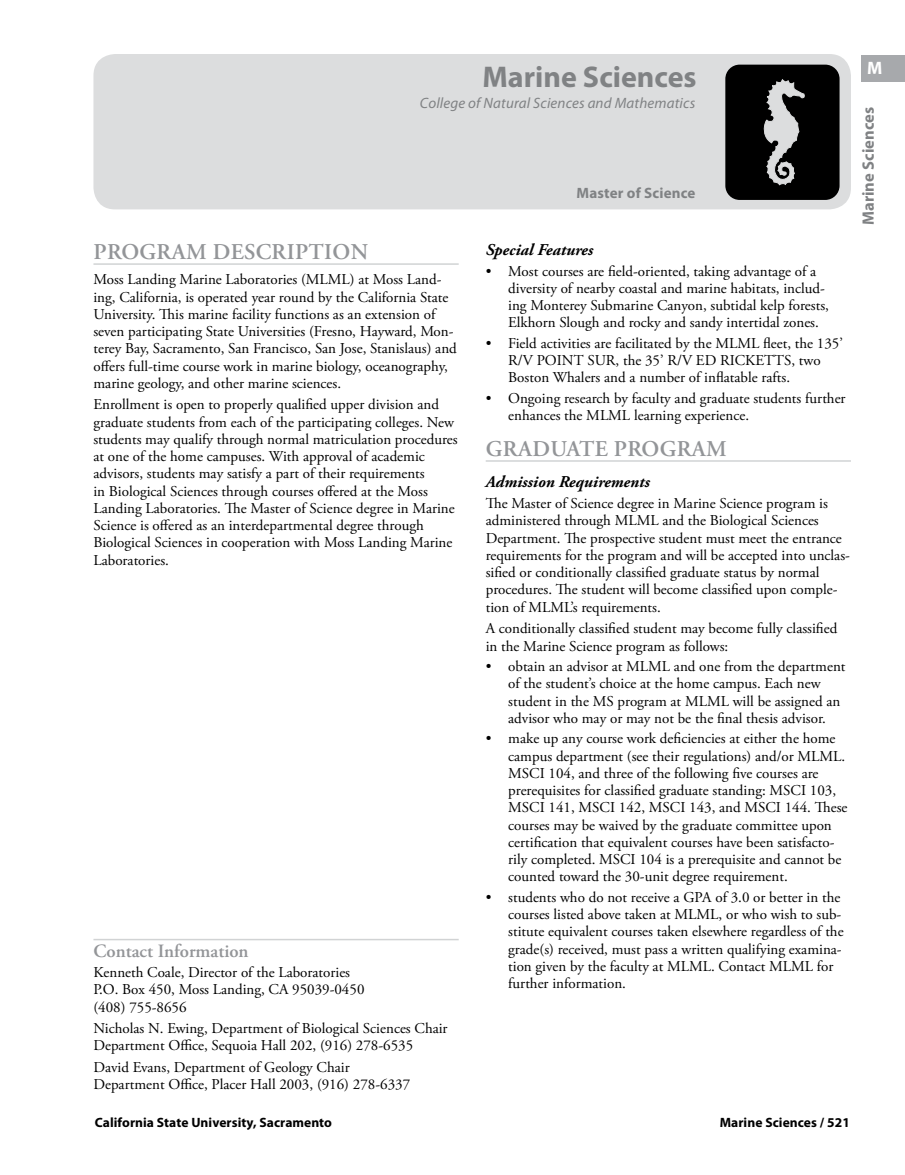
<style>
.page{position:relative;width:905px;height:1175px;background:#fff}
.page>*{position:absolute;margin:0;border:0;box-sizing:border-box;transform-origin:0 0}
.t1{font:700 30px "Myriad Pro";color:#808284}
.t2{font:600 22.5px "Adobe Garamond Pro";letter-spacing:.015em;color:#939598}
.t3{font:600 18.75px "Adobe Garamond Pro";color:#939598}
.t4{font:700 18px "Myriad Pro";color:#fff}
.t5{font:italic 700 16.5px "Adobe Garamond Pro";color:#000}
.t6{font:700 16.5px "Myriad Pro";color:#808284}
.t7{font:15px/17.2px "Adobe Garamond Pro";color:#000}
.t8{font:italic 15px "Myriad Pro";letter-spacing:.01em;color:#808284}
.t9{font:700 15px "Myriad Pro";letter-spacing:.01em;color:#808284}
.t10{font:700 13.5px "Myriad Pro";letter-spacing:.005em;color:#000}
</style>
<div class="page">
<div style="left:861px;top:55px;width:43px;height:27px;background:#a7a9ac"></div>
<hr style="left:93px;top:263px;width:365px;height:2px;background:#d1d3d4">
<hr style="left:485px;top:460px;width:365px;height:2px;background:#d1d3d4">
<hr style="left:93px;top:938px;width:365px;height:2px;background:#d1d3d4">
<div style="left:93px;top:54px;width:757px;height:155px;background:#dcddde;border-radius:22px"></div>
<div style="left:725px;top:65px;width:114px;height:135px;background:#000;border-radius:14px"></div>
<svg style="left:763px;top:79px;width:42px;height:106px"></svg>
<h1 class="t1" style="left:482px;top:57px;width:216px">Marine Sciences</h1>
<p class="t8" style="left:420px;top:94px;width:277px">College of Natural Sciences and Mathematics</p>
<h2 class="t2" style="left:94px;top:239px;width:276px">PROGRAM DESCRIPTION</h2>
<p class="t7" style="left:93px;top:271px;width:365px">Moss Landing Marine Laboratories (MLML) at Moss Land&shy;ing, California, is operated year round by the California State University. This marine facility functions as an extension of seven participating State Universities (Fresno, Hayward, Mon&shy;terey Bay, Sacramento, San Francisco, San Jose, Stanislaus) and offers full-time course work in marine biology, oceanography, marine geology, and other marine sciences.</p>
<p class="t7" style="left:93px;top:396px;width:365px">Enrollment is open to properly qualified upper division and graduate students from each of the participating colleges. New students may qualify through normal matriculation procedures at one of the home campuses. With approval of academic advisors, students may satisfy a part of their requirements<br>in Biological Sciences through courses offered at the Moss Landing Laboratories. The Master of Science degree in Marine Science is offered as an interdepartmental degree through Biological Sciences in cooperation with Moss Landing Marine Laboratories.</p>
<p class="t3" style="left:93px;top:939px;width:157px">Contact Information</p>
<p class="t7" style="left:93px;top:964px;width:272px">Kenneth Coale, Director of the Laboratories<br>P.O. Box 450, Moss Landing, CA 95039-0450 (408) 755-8656</p>
<p class="t7" style="left:93px;top:1020px;width:355px">Nicholas N. Ewing, Department of Biological Sciences Chair<br>Department Office, Sequoia Hall 202, (916) 278-6535</p>
<p class="t7" style="left:93px;top:1059px;width:318px">David Evans, Department of Geology Chair<br>Department Office, Placer Hall 2003, (916) 278-6337</p>
<p class="t9" style="left:576px;top:183px;width:120px">Master of Science</p>
<p class="t5" style="left:485px;top:240px;width:109px">Special Features</p>
<p class="t7" style="left:508px;top:263px;width:322px;text-indent:-22px">• Most courses are field-oriented, taking advantage of a diversity of nearby coastal and marine habitats, includ&shy;ing Monterey Submarine Canyon, subtidal kelp forests, Elkhorn Slough and rocky and sandy intertidal zones.</p>
<p class="t7" style="left:508px;top:335px;width:336px;text-indent:-22px">• Field activities are facilitated by the MLML fleet, the 135’<br>R/V POINT SUR, the 35’ R/V ED RICKETTS, two<br>Boston Whalers and a number of inflatable rafts.</p>
<p class="t7" style="left:508px;top:390px;width:339px;text-indent:-22px">• Ongoing research by faculty and graduate students further enhances the MLML learning experience.</p>
<h2 class="t2" style="left:486px;top:436px;width:243px">GRADUATE PROGRAM</h2>
<p class="t5" style="left:485px;top:472px;width:166px">Admission Requirements</p>
<p class="t7" style="left:485px;top:495px;width:366px">The Master of Science degree in Marine Science program is administered through MLML and the Biological Sciences Department. The prospective student must meet the entrance requirements for the program and will be accepted into unclas&shy;sified or conditionally classified graduate status by normal procedures. The student will become classified upon comple&shy;tion of MLML’s requirements.</p>
<p class="t7" style="left:485px;top:620px;width:353px">A conditionally classified student may become fully classified in the Marine Science program as follows:</p>
<p class="t7" style="left:508px;top:658px;width:339px;text-indent:-22px">• obtain an advisor at MLML and one from the department of the student’s choice at the home campus. Each new student in the MS program at MLML will be assigned an advisor who may or may not be the final thesis advisor.</p>
<p class="t7" style="left:508px;top:730px;width:341px;text-indent:-22px">• make up any course work deficiencies at either the home campus department (see their regulations) and/or MLML.<br>MSCI 104, and three of the following five courses are prerequisites for classified graduate standing: MSCI 103, MSCI 141, MSCI 142, MSCI 143, and MSCI 144. These courses may be waived by the graduate committee upon certification that equivalent courses have been satisfacto&shy;rily completed. MSCI 104 is a prerequisite and cannot be counted toward the 30-unit degree requirement.</p>
<p class="t7" style="left:508px;top:889px;width:337px;text-indent:-22px">• students who do not receive a GPA of 3.0 or better in the courses listed above taken at MLML, or who wish to sub&shy;stitute equivalent courses taken elsewhere regardless of the grade(s) received, must pass a written qualifying examina&shy;tion given by the faculty at MLML. Contact MLML for further information.</p>
<p class="t10" style="left:95px;top:1114px;width:239px">California State University, Sacramento</p>
<p class="t10" style="left:719px;top:1114px;width:132px">Marine Sciences / 521</p>
<p class="t4" style="left:867px;top:56px;width:17px">M</p>
<p class="t6" style="left:857px;top:225px;width:119px;rotate:-90deg">Marine Sciences</p>
</div>
